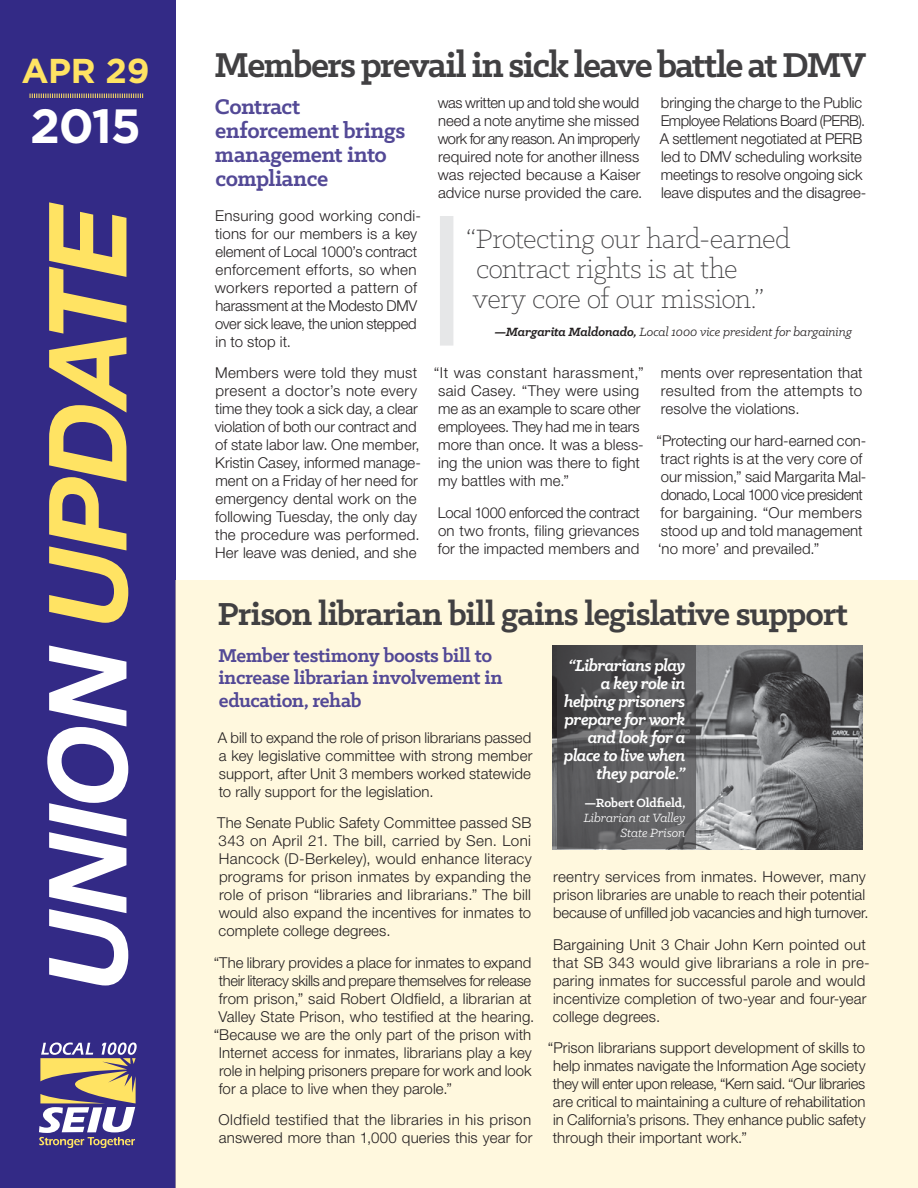
<style>
.page{position:relative;width:918px;height:1188px;background:#fff}
.page>*{position:absolute;margin:0;border:0;box-sizing:border-box;transform-origin:0 0}
.t1{font:700 48px "Gotham";color:#fff}
.t2{font:700 39px "Klinic Slab";letter-spacing:-.04em;color:#414042}
.t3{font:700 36px "Klinic Slab";letter-spacing:-.025em;color:#414042}
.t4{font:700 34.5px "Gotham";color:#ffe363}
.t5{font:300 30px/30px "Klinic Slab";letter-spacing:-.015em;color:#414042}
.t6{font:700 24px/24px "Klinic Slab";letter-spacing:-.02em;color:#534996}
.t7{font:700 21px/22.5px "Klinic Slab";letter-spacing:-.015em;color:#534996}
.t8{font:italic 700 18px/18px "Klinic Slab";letter-spacing:-.03em;color:#fff;text-align:right}
.t9{font:300 15px/18px "Helvetica Neue LT Std";letter-spacing:.005em;color:#231f20}
.t10{font:300 15px "Helvetica Neue LT Std";letter-spacing:-.02em;color:#231f20}
.t11{font:italic 13.5px "Klinic Slab";letter-spacing:-.01em;color:#231f20}
.t12{font:italic 13.5px/15px "Klinic Slab";letter-spacing:-.01em;color:#fff;text-align:right}
.t13{font:700 13.5px "Klinic Slab";letter-spacing:-.01em;color:#fff}
.s1{font-weight:700}
</style>
<div class="page">
<div style="left:0;top:0;width:176px;height:1188px;background:#332a86"></div>
<svg style="left:49px;top:202px;width:79px;height:421px"></svg>
<svg style="left:47px;top:645px;width:81px;height:341px"></svg>
<svg style="left:39px;top:1043px;width:98px;height:105px"></svg>
<svg style="left:30px;top:94px;width:113px;height:4px"></svg>
<div style="left:176px;top:580px;width:742px;height:608px;background:#fff8de"></div>
<img style="left:552px;top:646px;width:311px;height:203px">
<svg style="left:558px;top:646px;width:138px;height:203px;background:#575759"></svg>
<div style="left:440px;top:216px;width:13px;height:130px;background:#e6e7e8"></div>
<h3 class="t4" style="left:22px;top:50px;width:130px">APR 29</h3>
<h1 class="t1" style="left:30px;top:98px;width:112px">2015</h1>
<h2 class="t2" style="left:214px;top:39px;width:653px">Members prevail in sick leave battle at DMV</h2>
<h3 class="t6" style="left:215px;top:94px;width:192px">Contract enforcement brings management into compliance</h3>
<p class="t9" style="left:215px;top:206px;width:208px">Ensuring good working condi&shy;tions for our members is a key element of Local 1000’s contract enforcement efforts, so when workers reported a pattern of harassment at the Modesto DMV over sick leave, the union stepped in to stop it.</p>
<p class="t9" style="left:215px;top:363px;width:208px">Members were told they must present a doctor’s note every time they took a sick day, a clear violation of both our contract and of state labor law. One member,<br>Kristin Casey, informed manage&shy;ment on a Friday of her need for emergency dental work on the following Tuesday, the only day the procedure was performed.<br>Her leave was denied, and she</p>
<p class="t9" style="left:438px;top:93px;width:206px">was written up and told she would need a note anytime she missed work for any reason. An improperly required note for another illness was rejected because a Kaiser advice nurse provided the care.</p>
<p class="t9" style="left:660px;top:93px;width:208px">bringing the charge to the Public<br>Employee Relations Board (PERB).<br>A settlement negotiated at PERB led to DMV scheduling worksite meetings to resolve ongoing sick leave disputes and the disagree-</p>
<h3 class="t5" style="left:466px;top:223px;width:326px">“Protecting our hard-earned contract rights is at the<br>very core of our mission.”</h3>
<p class="t11" style="left:494px;top:324px;width:359px"><span class="s1">—Margarita Maldonado,</span> Local 1000 vice president for bargaining</p>
<p class="t9" style="left:434px;top:363px;width:212px">“It was constant harassment,” said Casey. “They were using me as an example to scare other employees. They had me in tears more than once. It was a bless&shy;ing the union was there to fight my battles with me.”</p>
<p class="t9" style="left:438px;top:503px;width:204px;text-align:justify">Local 1000 enforced the contract on two fronts, filing grievances for the impacted members and</p>
<p class="t9" style="left:661px;top:363px;width:203px;text-align:justify">ments over representation that resulted from the attempts to resolve the violations.</p>
<p class="t9" style="left:657px;top:431px;width:211px">“Protecting our hard-earned con&shy;tract rights is at the very core of our mission,” said Margarita Mal&shy;donado, Local 1000 vice president for bargaining. “Our members stood up and told management ‘no more’ and prevailed.”</p>
<h3 class="t3" style="left:217px;top:591px;width:632px">Prison librarian bill gains legislative support</h3>
<h3 class="t7" style="left:218px;top:644px;width:286px">Member testimony boosts bill to increase librarian involvement in education, rehab</h3>
<p class="t9" style="left:218px;top:728px;width:316px;text-align:justify">A bill to expand the role of prison librarians passed a key legislative committee with strong member support, after Unit 3 members worked statewide to rally support for the legislation.</p>
<p class="t9" style="left:217px;top:813px;width:316px;text-align:justify">The Senate Public Safety Committee passed SB 343 on April 21. The bill, carried by Sen. Loni Hancock (D-Berkeley), would enhance literacy programs for prison inmates by expanding the role of prison “libraries and librarians.” The bill would also expand the incentives for inmates to complete college degrees.</p>
<p class="t9" style="left:214px;top:953px;width:319px">“The library provides a place for inmates to expand</p>
<p class="t10" style="left:219px;top:971px;width:314px">their literacy skills and prepare themselves for release</p>
<p class="t9" style="left:219px;top:989px;width:314px">from prison,” said Robert Oldfield, a librarian at</p>
<p class="t9" style="left:218px;top:1007px;width:318px">Valley State Prison, who testified at the hearing.</p>
<p class="t9" style="left:214px;top:1025px;width:319px">“Because we are the only part of the prison with</p>
<p class="t9" style="left:219px;top:1043px;width:314px">Internet access for inmates, librarians play a key</p>
<p class="t9" style="left:219px;top:1061px;width:314px">role in helping prisoners prepare for work and look</p>
<p class="t9" style="left:219px;top:1079px;width:235px">for a place to live when they parole.”</p>
<p class="t9" style="left:219px;top:1110px;width:315px">Oldfield testified that the libraries in his prison answered more than 1,000 queries this year for</p>
<p class="t8" style="left:564px;top:656px;width:123px">“Librarians play a key role in helping prisoners prepare for work and look for a place to live when they parole.”</p>
<p class="t13" style="left:584px;top:794px;width:102px">—Robert Oldfield,</p>
<p class="t12" style="left:584px;top:810px;width:103px">Librarian at Valley<br>State Prison</p>
<p class="t9" style="left:553px;top:867px;width:317px">reentry services from inmates. However, many prison libraries are unable to reach their potential because of unfilled job vacancies and high turnover.</p>
<p class="t9" style="left:553px;top:935px;width:319px">Bargaining Unit 3 Chair John Kern pointed out that SB 343 would give librarians a role in pre&shy;paring inmates for successful parole and would incentivize completion of two-year and four-year college degrees.</p>
<p class="t9" style="left:553px;top:1038px;width:314px;text-align:justify;text-indent:-5px">“Prison librarians support development of skills to help inmates navigate the Information Age society they will enter upon release, “Kern said. “Our libraries are critical to maintaining a culture of rehabilitation in California’s prisons. They enhance public safety through their important work.”</p>
</div>
